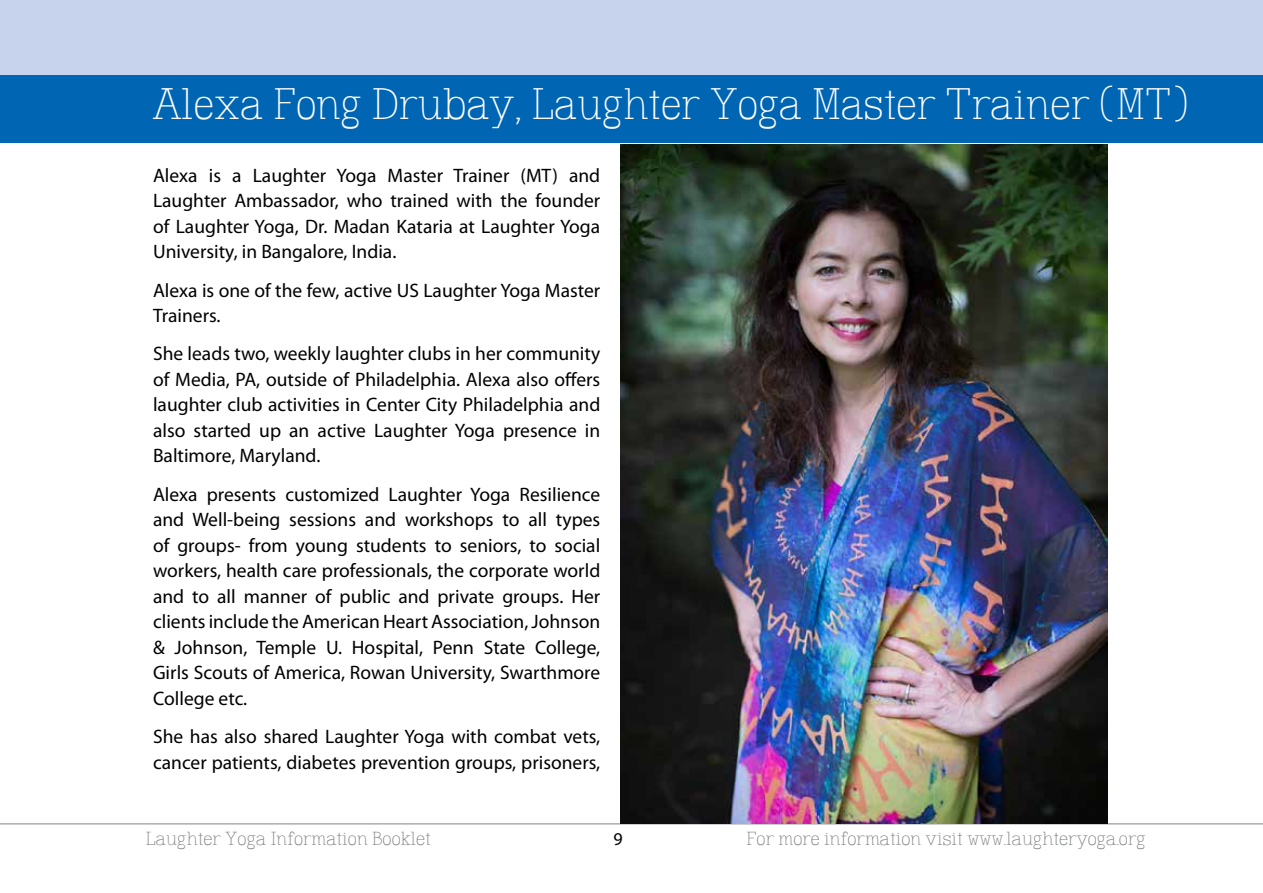
<style>
.page{position:relative;width:1263px;height:893px;background:#fff}
.page>*{position:absolute;margin:0;border:0;box-sizing:border-box;transform-origin:0 0}
.t1{font:42px "Dusseldorf";color:#fff;scale:.96 1}
.t2{font:19.5px/25.5px "Myriad Pro";color:#000;text-align:justify}
.t3{font:18px "Dusseldorf";color:#808285}
.t4{font:18px "Myriad Pro";color:#000}
</style>
<div class="page">
<hr style="left:0;top:824px;width:1263px;height:1px;background:#808285">
<div style="left:0;top:74px;width:1263px;height:69px;background:#0066b3"></div>
<div style="left:0;top:0;width:1263px;height:74px;background:#c7d2ec"></div>
<img style="left:620px;top:144px;width:487px;height:679px">
<h1 class="t1" style="left:153px;top:84px;width:1080px">Alexa Fong Drubay, Laughter Yoga Master Trainer (MT)</h1>
<p class="t2" style="left:153px;top:162px;width:449px">Alexa is a Laughter Yoga Master Trainer (MT) and Laughter Ambassador, who trained with the founder of Laughter Yoga, Dr. Madan Kataria at Laughter Yoga University, in Bangalore, India.</p>
<p class="t2" style="left:153px;top:277px;width:449px">Alexa is one of the few, active US Laughter Yoga Master<br>Trainers.</p>
<p class="t2" style="left:153px;top:341px;width:449px">She leads two, weekly laughter clubs in her community of Media, PA, outside of Philadelphia. Alexa also offers laughter club activities in Center City Philadelphia and also started up an active Laughter Yoga presence in Baltimore, Maryland.</p>
<p class="t2" style="left:153px;top:481px;width:449px">Alexa presents customized Laughter Yoga Resilience and Well-being sessions and workshops to all types of groups- from young students to seniors, to social workers, health care professionals, the corporate world and to all manner of public and private groups. Her clients include the American Heart Association, Johnson &amp; Johnson, Temple U. Hospital, Penn State College, Girls Scouts of America, Rowan University, Swarthmore College etc.</p>
<p class="t2" style="left:153px;top:723px;width:449px">She has also shared Laughter Yoga with combat vets, cancer patients, diabetes prevention groups, prisoners,</p>
<p class="t3" style="left:146px;top:829px;width:287px">Laughter Yoga Information Booklet</p>
<p class="t4" style="left:613px;top:827px;width:11px">9</p>
<p class="t3" style="left:746px;top:829px;width:401px">For more information visit www.laughteryoga.org</p>
</div>
